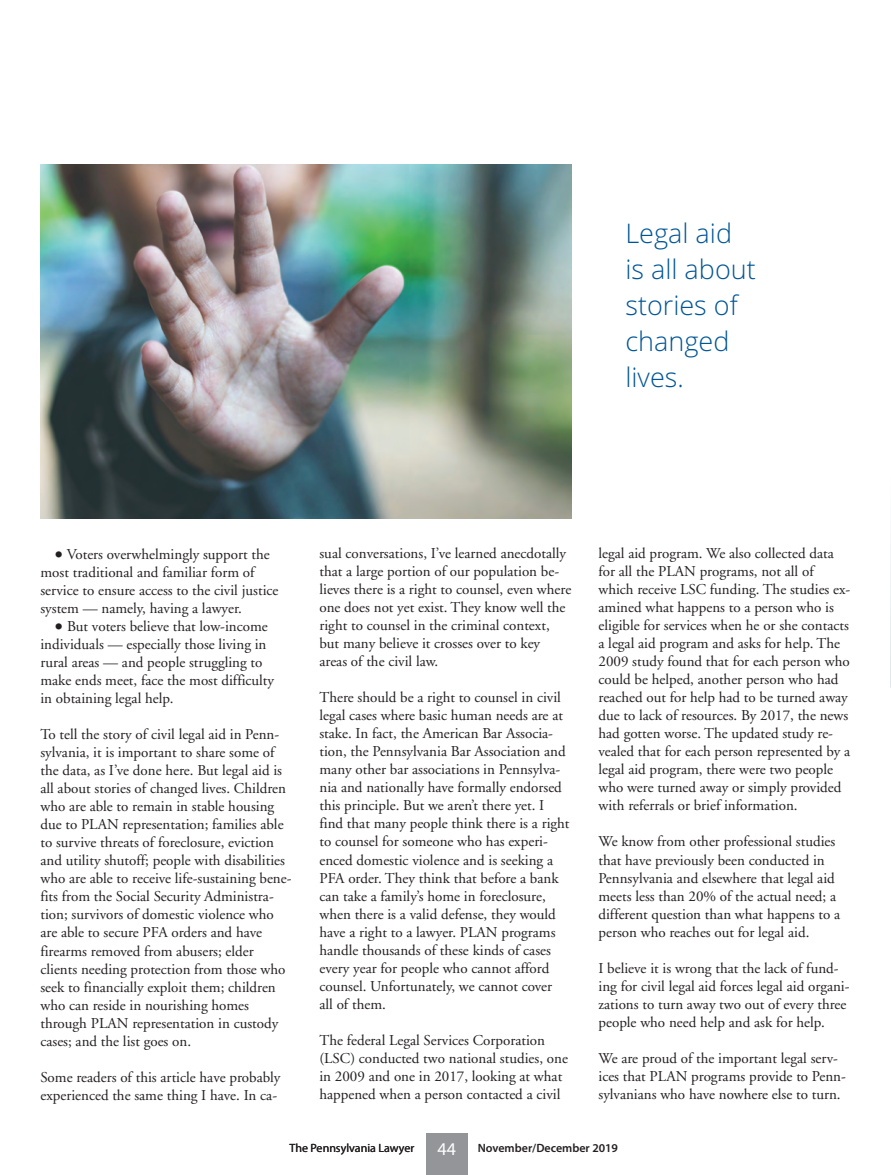
<style>
.page{position:relative;width:891px;height:1175px;background:#fff}
.page>*{position:absolute;margin:0;border:0;box-sizing:border-box;transform-origin:0 0}
.t1{font:300 27px/36px "Open Sans";color:#005595}
.t2{font:18px "Myriad";color:#fff}
.t3{font:15px/18px "Adobe Garamond";color:#231f20}
.t4{font:600 12px "Myriad Pro";color:#231f20}
.t5{font:12px "Myriad Pro";color:#231f20}
.s1{font-family:"Lucida Grande"}
</style>
<div class="page">
<div style="left:426px;top:1133px;width:42px;height:41px;background:#939598"></div>
<svg style="left:890px;top:540px;width:1px;height:147px"></svg>
<img style="left:40px;top:164px;width:531px;height:355px">
<h1 class="t1" style="left:625px;top:215px;width:132px">Legal aid is all about stories of changed lives.</h1>
<p class="t3" style="left:40px;top:547px;width:240px;text-indent:14px"><span class="s1">●</span> Voters overwhelmingly support the most traditional and familiar form of service to ensure access to the civil justice system — namely, having a lawyer.</p>
<p class="t3" style="left:40px;top:619px;width:235px;text-indent:14px"><span class="s1">●</span> But voters believe that low-income individuals — especially those living in rural areas — and people struggling to make ends meet, face the most difficulty in obtaining legal help.</p>
<p class="t3" style="left:40px;top:727px;width:253px">To tell the story of civil legal aid in Penn&shy;sylvania, it is important to share some of the data, as I’ve done here. But legal aid is all about stories of changed lives. Children who are able to remain in stable housing due to PLAN representation; families able to survive threats of foreclosure, eviction and utility shutoff; people with disabilities who are able to receive life-sustaining bene&shy;fits from the Social Security Administra&shy;tion; survivors of domestic violence who are able to secure PFA orders and have firearms removed from abusers; elder clients needing protection from those who seek to financially exploit them; children who can reside in nourishing homes through PLAN representation in custody cases; and the list goes on.</p>
<p class="t3" style="left:40px;top:1069px;width:242px">Some readers of this article have probably experienced the same thing I have. In ca-</p>
<p class="t3" style="left:319px;top:546px;width:253px">sual conversations, I’ve learned anecdotally that a large portion of our population be&shy;lieves there is a right to counsel, even where one does not yet exist. They know well the right to counsel in the criminal context, but many believe it crosses over to key areas of the civil law.</p>
<p class="t3" style="left:319px;top:690px;width:252px">There should be a right to counsel in civil legal cases where basic human needs are at stake. In fact, the American Bar Associa&shy;tion, the Pennsylvania Bar Association and many other bar associations in Pennsylva&shy;nia and nationally have formally endorsed this principle. But we aren’t there yet. I find that many people think there is a right to counsel for someone who has experi&shy;enced domestic violence and is seeking a PFA order. They think that before a bank can take a family’s home in foreclosure, when there is a valid defense, they would have a right to a lawyer. PLAN programs handle thousands of these kinds of cases every year for people who cannot afford counsel. Unfortunately, we cannot cover<br>all of them.</p>
<p class="t3" style="left:319px;top:1032px;width:250px">The federal Legal Services Corporation (LSC) conducted two national studies, one in 2009 and one in 2017, looking at what happened when a person contacted a civil</p>
<p class="t3" style="left:598px;top:546px;width:253px">legal aid program. We also collected data for all the PLAN programs, not all of which receive LSC funding. The studies ex&shy;amined what happens to a person who is eligible for services when he or she contacts a legal aid program and asks for help. The 2009 study found that for each person who could be helped, another person who had reached out for help had to be turned away due to lack of resources. By 2017, the news had gotten worse. The updated study re&shy;vealed that for each person represented by a legal aid program, there were two people who were turned away or simply provided with referrals or brief information.</p>
<p class="t3" style="left:598px;top:834px;width:243px">We know from other professional studies that have previously been conducted in Pennsylvania and elsewhere that legal aid meets less than 20% of the actual need; a different question than what happens to a person who reaches out for legal aid.</p>
<p class="t3" style="left:598px;top:960px;width:253px">I believe it is wrong that the lack of fund&shy;ing for civil legal aid forces legal aid organi&shy;zations to turn away two out of every three people who need help and ask for help.</p>
<p class="t3" style="left:598px;top:1050px;width:249px">We are proud of the important legal serv&shy;ices that PLAN programs provide to Penn&shy;sylvanians who have nowhere else to turn.</p>
<p class="t5" style="left:289px;top:1143px;width:126px">The Pennsylvania Lawyer</p>
<p class="t2" style="left:437px;top:1141px;width:20px">44</p>
<p class="t4" style="left:478px;top:1143px;width:142px">November/December 2019</p>
</div>
